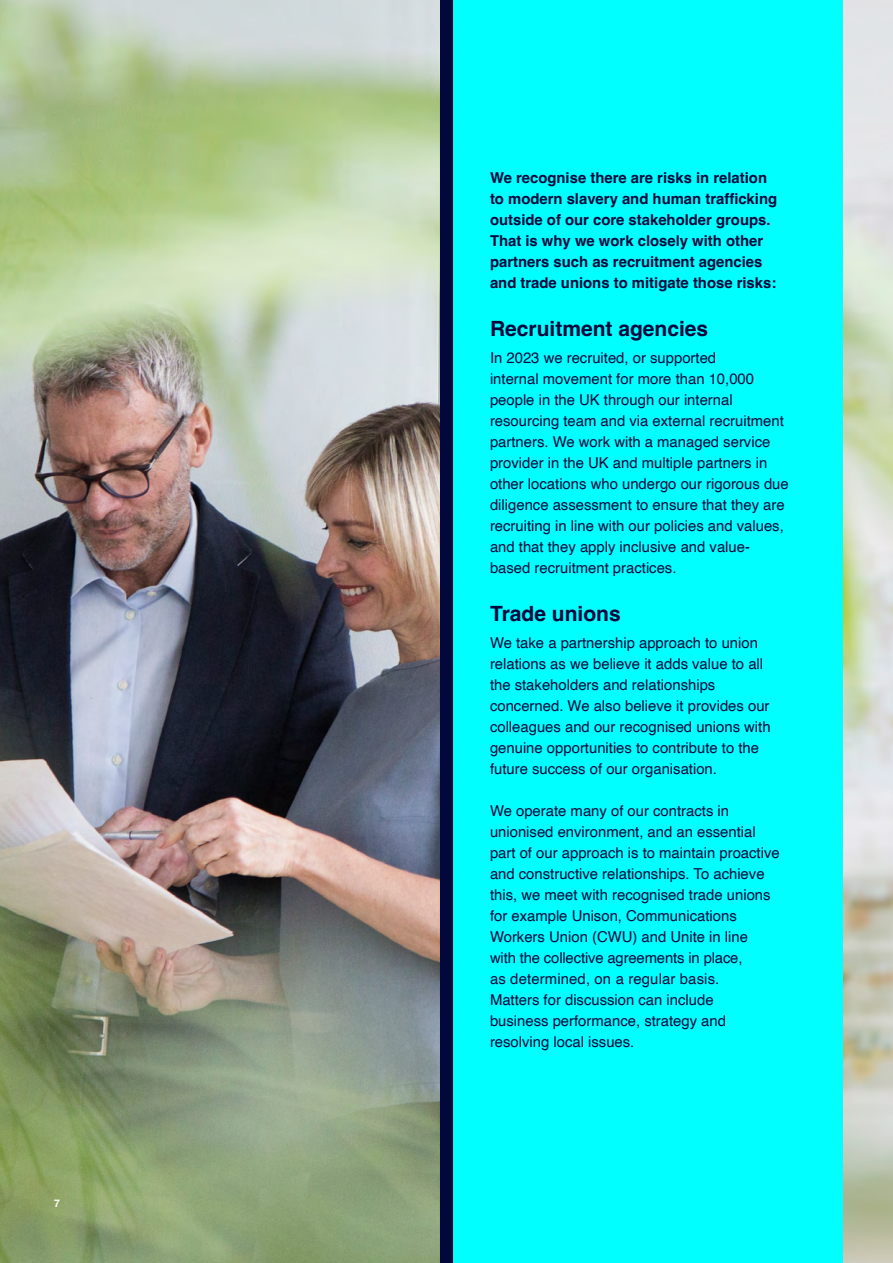
<style>
.page{position:relative;width:893px;height:1263px;background:#fff}
.page>*{position:absolute;margin:0;border:0;box-sizing:border-box;transform-origin:0 0}
.t1{font:700 21px "Helvetica";color:#02083c}
.t2{font:15px/21px "Helvetica";color:#02083c}
.t3{font:700 15px/21px "Helvetica";color:#02083c}
.t4{font:700 10.5px "Helvetica";color:#fff}
</style>
<div class="page">
<img style="left:0;top:0;width:893px;height:1263px">
<div style="left:446px;top:0;width:397px;height:1263px;background:#0ff"></div>
<div style="left:440px;top:0;width:13px;height:1263px;background:#02083c"></div>
<p class="t4" style="left:54px;top:1197px;width:7px">7</p>
<p class="t3" style="left:490px;top:168px;width:289px">We recognise there are risks in relation to modern slavery and human trafficking outside of our core stakeholder groups.<br>That is why we work closely with other partners such as recruitment agencies and trade unions to mitigate those risks:</p>
<h1 class="t1" style="left:490px;top:315px;width:220px">Recruitment agencies</h1>
<p class="t2" style="left:490px;top:347px;width:300px">In 2023 we recruited, or supported<br>internal movement for more than 10,000 people in the UK through our internal resourcing team and via external recruitment partners. We work with a managed service provider in the UK and multiple partners in other locations who undergo our rigorous due diligence assessment to ensure that they are recruiting in line with our policies and values, and that they apply inclusive and value&shy;based recruitment practices.</p>
<h1 class="t1" style="left:490px;top:600px;width:132px">Trade unions</h1>
<p class="t2" style="left:490px;top:632px;width:282px">We take a partnership approach to union relations as we believe it adds value to all the stakeholders and relationships concerned. We also believe it provides our colleagues and our recognised unions with genuine opportunities to contribute to the future success of our organisation.</p>
<p class="t2" style="left:490px;top:800px;width:291px">We operate many of our contracts in unionised environment, and an essential part of our approach is to maintain proactive and constructive relationships. To achieve this, we meet with recognised trade unions for example Unison, Communications Workers Union (CWU) and Unite in line<br>with the collective agreements in place,<br>as determined, on a regular basis.<br>Matters for discussion can include<br>business performance, strategy and resolving local issues.</p>
</div>
